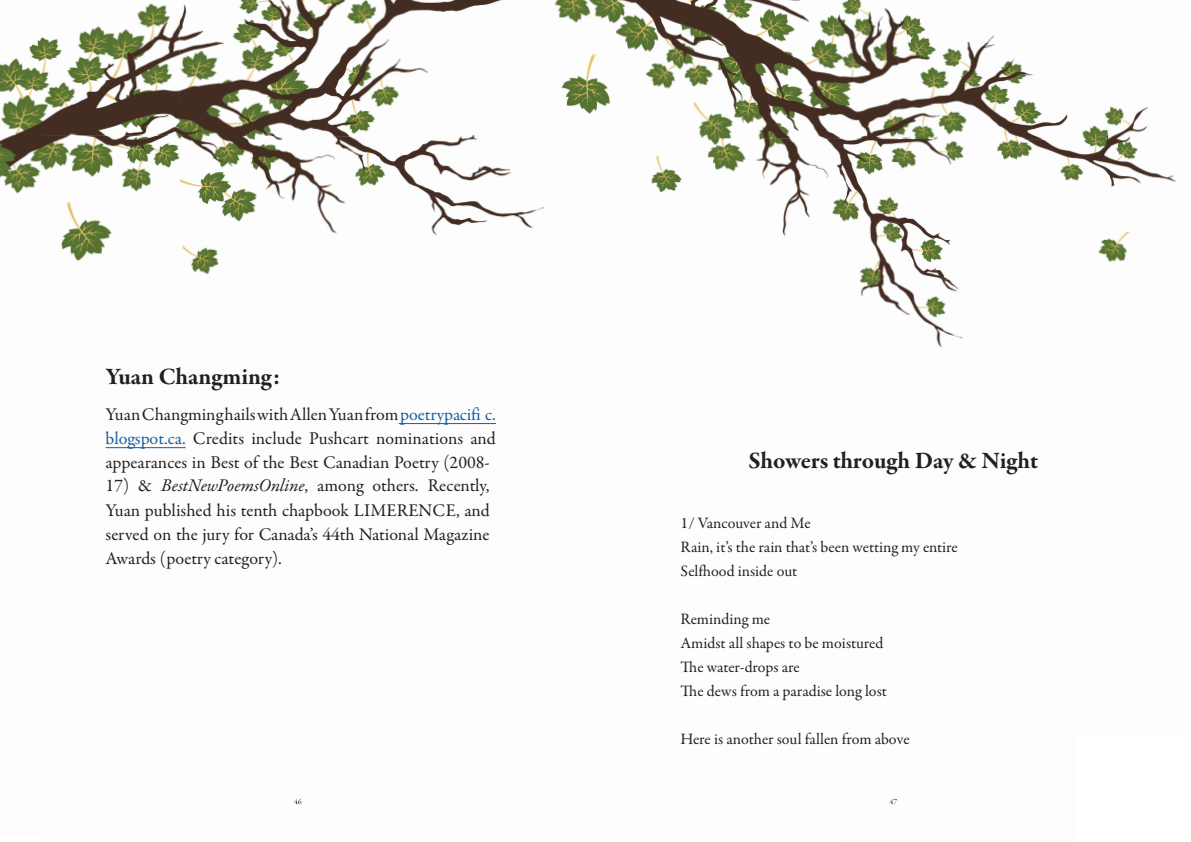
<style>
.page{position:relative;width:1191px;height:842px;background:#fff}
.page>*{position:absolute;margin:0;border:0;box-sizing:border-box;transform-origin:0 0}
.t1{font:700 24px "Garamond Premr Pro";letter-spacing:-.005em;color:#231f20}
.t2{font:18px/24.2px "Garamond Premr Pro";color:#231f20;text-align:justify}
.t3{font:16px/24px "Garamond Premr Pro";color:#231f20}
.s1{color:#175d9e}
.s2{font-style:italic}
</style>
<div class="page">
<img style="left:0;top:0;width:1068px;height:139px">
<img style="left:1078px;top:106px;width:99px;height:156px">
<img style="left:0;top:135px;width:539px;height:139px">
<img style="left:538px;top:137px;width:360px;height:140px">
<img style="left:896px;top:139px;width:182px;height:208px">
<img style="left:859px;top:277px;width:38px;height:70px">
<svg style="left:294px;top:798px;width:7px;height:6px"></svg>
<svg style="left:889px;top:798px;width:8px;height:6px"></svg>
<hr style="left:106px;top:447px;width:80px;height:1px;background:#175d9e">
<hr style="left:399px;top:423px;width:97px;height:1px;background:#175d9e">
<h1 class="t1" style="left:106px;top:362px;width:176px">Yuan Changming:</h1>
<p class="t2" style="left:106px;top:403px;width:392px">Yuan Changming hails with Allen Yuan from <span class="s1">poetrypacifi c. blogspot.ca.</span> Credits include Pushcart nominations and appearances in Best of the Best Canadian Poetry (2008-</p>
<p class="t2" style="left:106px;top:474px;width:386px">17) &amp; <span class="s2">BestNewPoemsOnline</span>, among others. Recently, Yuan published his tenth chapbook LIMERENCE, and served on the jury for Canada’s 44th National Magazine Awards (poetry category).</p>
<h1 class="t1" style="left:748px;top:446px;width:291px">Showers through Day &amp; Night</h1>
<p class="t3" style="left:680px;top:511px;width:279px">1/ Vancouver and Me<br>Rain, it’s the rain that’s been wetting my entire<br>Selfhood inside out</p>
<p class="t3" style="left:680px;top:607px;width:208px">Reminding me<br>Amidst all shapes to be moistured<br>The water-drops are<br>The dews from a paradise long lost</p>
<p class="t3" style="left:680px;top:727px;width:230px">Here is another soul fallen from above</p>
</div>
